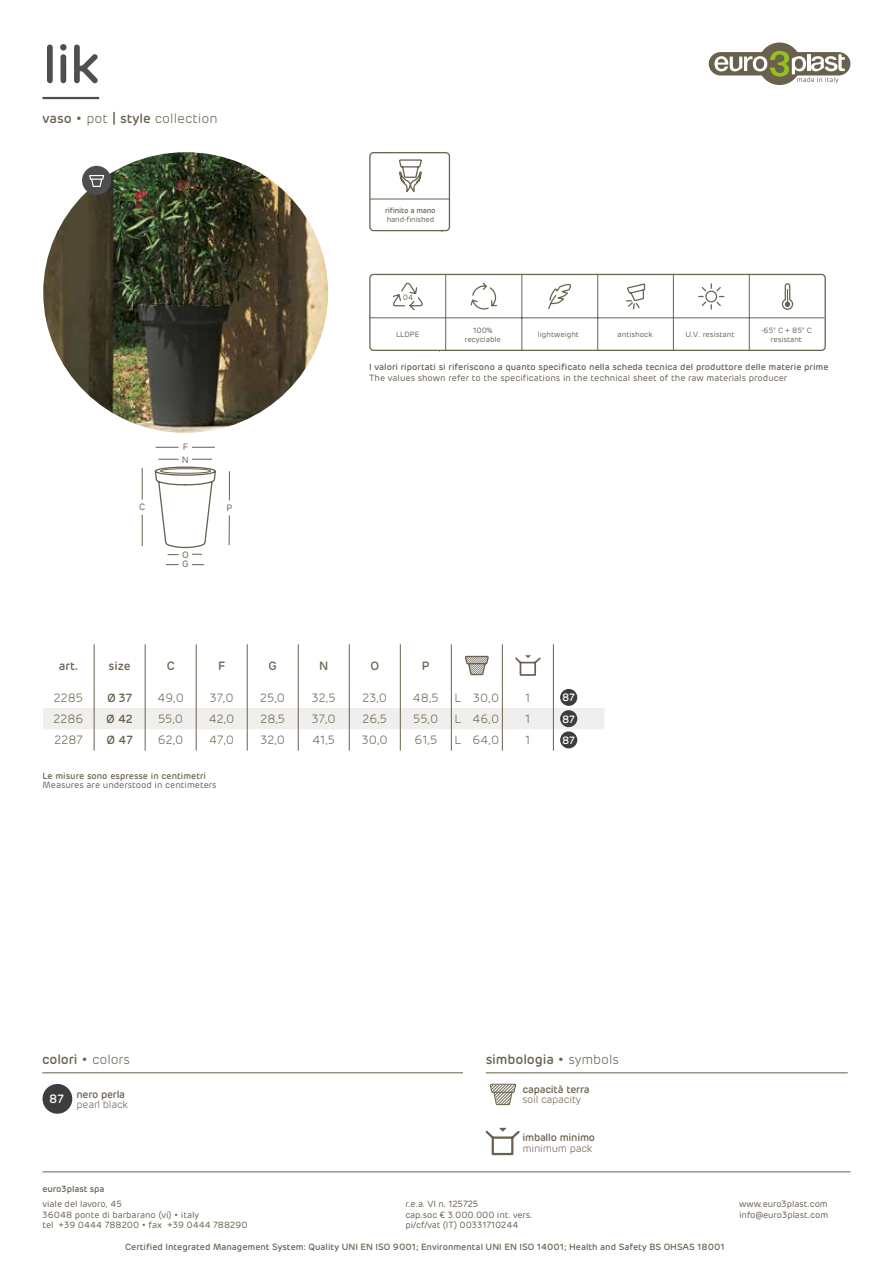
<style>
.page{position:relative;width:893px;height:1263px;background:#fff}
.page>*{position:absolute;margin:0;border:0;box-sizing:border-box;transform-origin:0 0}
.t1{font:500 54px "Rubrik";color:#504e50}
.t2{font:500 13.5px "Rubrik";letter-spacing:-.01em;color:#69614e}
.t3{font:300 13.5px "Rubrik";color:#69614e}
.t4{font:300 12px "Rubrik";color:#69614e}
.t5{font:500 12px "Rubrik";color:#69614e}
.t6{font:500 12px "Rubrik";color:#fff}
.t7{font:300 11.85px "Rubrik";color:#69614e}
.t8{font:500 11.85px "Rubrik";color:#69614e}
.t9{font:500 10.65px "Rubrik";color:#fff}
.t10{font:500 10.5px "Rubrik";letter-spacing:-.025em;color:#69614e}
.t11{font:300 10.5px "Rubrik";letter-spacing:-.025em;color:#69614e}
.t12{font:9.15px/12.3px "Rubrik";color:#69614e}
.t13{font:9px/10.5px "Rubrik";color:#69614e}
.t14{font:500 9px "Rubrik";color:#69614e}
.t15{font:7.65px/9.1px "Rubrik";letter-spacing:-.01em;color:#696453;text-align:center}
.t16{font:500 7.65px "Rubrik";letter-spacing:-.025em;color:#696453}
.s1{font-weight:500}
.s2{font-weight:300}
</style>
<div class="page">
<hr style="left:43px;top:1171px;width:807px;height:1px;background:#69614e">
<div style="left:758px;top:43px;width:43px;height:42px;background:#69614e;border-radius:50%"></div>
<div style="left:709px;top:52px;width:141px;height:23px;background:#69614e;border-radius:12px"></div>
<svg style="left:714px;top:51px;width:131px;height:32px"></svg>
<hr style="left:43px;top:97px;width:56px;height:2px;background:#504e50">
<img style="left:43px;top:152px;width:285px;height:281px">
<div style="left:82px;top:166px;width:29px;height:29px;background:#4e4e4f;border-radius:50%"></div>
<svg style="left:89px;top:175px;width:15px;height:12px"></svg>
<hr style="left:370px;top:318px;width:454px;height:1px;background:#686452">
<hr style="left:522px;top:274px;width:1px;height:76px;background:#686452">
<hr style="left:597px;top:274px;width:1px;height:77px;background:#686452">
<hr style="left:673px;top:274px;width:1px;height:76px;background:#686452">
<hr style="left:749px;top:274px;width:1px;height:76px;background:#686452">
<svg style="left:698px;top:282px;width:96px;height:28px"></svg>
<svg style="left:548px;top:283px;width:98px;height:27px"></svg>
<hr style="left:445px;top:274px;width:1px;height:77px;background:#686452">
<svg style="left:392px;top:282px;width:31px;height:29px"></svg>
<svg style="left:470px;top:282px;width:27px;height:28px"></svg>
<div style="left:369px;top:274px;width:457px;height:77px;border:1px solid #686452;border-radius:4px"></div>
<hr style="left:196px;top:644px;width:1px;height:43px;background:#69614e">
<hr style="left:247px;top:644px;width:1px;height:43px;background:#69614e">
<hr style="left:298px;top:644px;width:1px;height:43px;background:#69614e">
<hr style="left:349px;top:644px;width:1px;height:43px;background:#69614e">
<hr style="left:400px;top:644px;width:1px;height:43px;background:#69614e">
<hr style="left:553px;top:644px;width:1px;height:43px;background:#69614e">
<hr style="left:94px;top:644px;width:1px;height:43px;background:#69614e">
<hr style="left:145px;top:644px;width:1px;height:43px;background:#69614e">
<hr style="left:451px;top:644px;width:1px;height:43px;background:#69614e">
<hr style="left:502px;top:644px;width:1px;height:43px;background:#69614e">
<svg style="left:43px;top:687px;width:561px;height:63px"></svg>
<svg style="left:465px;top:656px;width:24px;height:19px"></svg>
<svg style="left:515px;top:655px;width:26px;height:21px"></svg>
<div style="left:560px;top:689px;width:17px;height:17px;background:#3d3c3f;border-radius:50%"></div>
<div style="left:560px;top:710px;width:17px;height:17px;background:#3d3c3f;border-radius:50%"></div>
<div style="left:560px;top:731px;width:17px;height:17px;background:#3d3c3f;border-radius:50%"></div>
<hr style="left:42px;top:1072px;width:421px;height:1px;background:#69614e">
<hr style="left:486px;top:1072px;width:362px;height:1px;background:#69614e">
<svg style="left:489px;top:1083px;width:27px;height:22px"></svg>
<svg style="left:485px;top:1128px;width:35px;height:28px"></svg>
<svg style="left:156px;top:447px;width:23px;height:1px"></svg>
<svg style="left:158px;top:459px;width:21px;height:1px"></svg>
<hr style="left:142px;top:468px;width:1px;height:32px;background:#69614e">
<svg style="left:229px;top:471px;width:1px;height:29px"></svg>
<svg style="left:166px;top:564px;width:13px;height:1px"></svg>
<svg style="left:192px;top:564px;width:12px;height:1px"></svg>
<svg style="left:192px;top:447px;width:23px;height:1px"></svg>
<svg style="left:192px;top:459px;width:20px;height:1px"></svg>
<hr style="left:142px;top:515px;width:1px;height:31px;background:#69614e">
<hr style="left:229px;top:515px;width:1px;height:30px;background:#69614e">
<svg style="left:154px;top:466px;width:62px;height:89px"></svg>
<div style="left:160px;top:468px;width:51px;height:6px;border:1px solid #69614e;border-radius:50%"></div>
<svg style="left:399px;top:159px;width:23px;height:34px"></svg>
<div style="left:369px;top:152px;width:81px;height:79px;border:1px solid #686452;border-radius:4px"></div>
<hr style="left:370px;top:199px;width:79px;height:1px;background:#686452">
<div style="left:43px;top:1084px;width:29px;height:30px;background:#3d3c3f;border-radius:50%"></div>
<h1 class="t1" style="left:43px;top:30px;width:58px">lik</h1>
<h2 class="t3" style="left:43px;top:110px;width:177px"><span class="s1">vaso •</span> pot <span class="s1">| style</span> collection</h2>
<p class="t12" style="left:182px;top:441px;width:9px">F<br>N</p>
<p class="t12" style="left:139px;top:501px;width:8px">C</p>
<p class="t12" style="left:226px;top:501px;width:7px">P</p>
<p class="t12" style="left:182px;top:549px;width:8px;line-height:9.9px">O<br>G</p>
<p class="t16" style="left:385px;top:205px;width:52px">rifinito a mano</p>
<p class="t15" style="left:387px;top:215px;width:49px">hand-finished</p>
<p class="t15" style="left:403px;top:293px;width:12px">04</p>
<p class="t15" style="left:761px;top:325px;width:52px">-65° C + 85° C</p>
<p class="t14" style="left:369px;top:361px;width:461px">I valori riportati si riferiscono a quanto specificato nella scheda tecnica del produttore delle materie prime</p>
<p class="t13" style="left:369px;top:372px;width:420px">The values shown refer to the specifications in the technical sheet of the raw materials producer</p>
<p class="t15" style="left:464px;top:325px;width:38px">100% recyclable</p>
<p class="t15" style="left:685px;top:330px;width:51px">U.V. resistant</p>
<p class="t15" style="left:396px;top:330px;width:25px">LLDPE</p>
<p class="t15" style="left:538px;top:330px;width:43px">lightweight</p>
<p class="t15" style="left:618px;top:330px;width:36px">antishock</p>
<p class="t15" style="left:771px;top:335px;width:33px">resistant</p>
<h3 class="t5" style="left:59px;top:658px;width:21px">art.</h3>
<h3 class="t5" style="left:109px;top:658px;width:24px">size</h3>
<h3 class="t5" style="left:167px;top:658px;width:9px">C</h3>
<h3 class="t5" style="left:218px;top:658px;width:9px">F</h3>
<h3 class="t5" style="left:269px;top:658px;width:10px">G</h3>
<h3 class="t5" style="left:319px;top:658px;width:11px">N</h3>
<h3 class="t5" style="left:370px;top:658px;width:10px">O</h3>
<h3 class="t5" style="left:422px;top:658px;width:9px">P</h3>
<h3 class="t4" style="left:54px;top:690px;width:31px">2285</h3>
<h3 class="t8" style="left:107px;top:690px;width:27px">Ø 37</h3>
<h3 class="t4" style="left:157px;top:690px;width:28px">49,0</h3>
<h3 class="t4" style="left:210px;top:690px;width:25px">37,0</h3>
<h3 class="t4" style="left:260px;top:690px;width:26px">25,0</h3>
<h3 class="t4" style="left:312px;top:690px;width:25px">32,5</h3>
<h3 class="t4" style="left:362px;top:690px;width:26px">23,0</h3>
<h3 class="t4" style="left:413px;top:690px;width:27px">48,5</h3>
<h3 class="t7" style="left:454px;top:690px;width:46px">L 30,0</h3>
<h3 class="t4" style="left:525px;top:690px;width:7px">1</h3>
<p class="t9" style="left:562px;top:691px;width:14px">87</p>
<h3 class="t4" style="left:54px;top:711px;width:31px">2286</h3>
<h3 class="t8" style="left:106px;top:711px;width:28px">Ø 42</h3>
<h3 class="t4" style="left:158px;top:711px;width:27px">55,0</h3>
<h3 class="t4" style="left:209px;top:711px;width:27px">42,0</h3>
<h3 class="t4" style="left:260px;top:711px;width:26px">28,5</h3>
<h3 class="t4" style="left:312px;top:711px;width:25px">37,0</h3>
<h3 class="t4" style="left:362px;top:711px;width:26px">26,5</h3>
<h3 class="t4" style="left:413px;top:711px;width:27px">55,0</h3>
<h3 class="t7" style="left:454px;top:711px;width:46px">L 46,0</h3>
<h3 class="t4" style="left:525px;top:711px;width:7px">1</h3>
<p class="t9" style="left:562px;top:712px;width:14px">87</p>
<h3 class="t4" style="left:54px;top:732px;width:30px">2287</h3>
<h3 class="t8" style="left:107px;top:733px;width:28px">Ø 47</h3>
<h3 class="t4" style="left:158px;top:732px;width:27px">62,0</h3>
<h3 class="t4" style="left:209px;top:732px;width:26px">47,0</h3>
<h3 class="t4" style="left:260px;top:732px;width:26px">32,0</h3>
<h3 class="t4" style="left:312px;top:732px;width:24px">41,5</h3>
<h3 class="t4" style="left:362px;top:732px;width:28px">30,0</h3>
<h3 class="t4" style="left:414px;top:732px;width:24px">61,5</h3>
<h3 class="t7" style="left:454px;top:733px;width:46px">L 64,0</h3>
<h3 class="t4" style="left:525px;top:732px;width:7px">1</h3>
<p class="t9" style="left:562px;top:733px;width:14px">87</p>
<p class="t14" style="left:43px;top:770px;width:165px">Le misure sono espresse in centimetri</p>
<p class="t13" style="left:43px;top:779px;width:176px">Measures are understood in centimeters</p>
<h2 class="t2" style="left:42px;top:1051px;width:89px">colori • <span class="s2">colors</span></h2>
<h3 class="t6" style="left:49px;top:1091px;width:16px">87</h3>
<p class="t10" style="left:77px;top:1087px;width:50px">nero perla</p>
<p class="t11" style="left:77px;top:1098px;width:53px">pearl black</p>
<h2 class="t2" style="left:486px;top:1051px;width:135px">simbologia • <span class="s2">symbols</span></h2>
<p class="t10" style="left:522px;top:1082px;width:69px">capacità terra</p>
<p class="t11" style="left:522px;top:1093px;width:60px">soil capacity</p>
<p class="t10" style="left:522px;top:1131px;width:74px">imballo minimo</p>
<p class="t11" style="left:522px;top:1141px;width:71px">minimum pack</p>
<p class="t14" style="left:43px;top:1183px;width:64px">euro3plast spa</p>
<p class="t13" style="left:43px;top:1199px;width:207px">viale del lavoro, 45<br>36048 ponte di barbarano (vi) • italy<br>tel +39 0444 788200 • fax +39 0444 788290</p>
<p class="t13" style="left:405px;top:1199px;width:129px">r.e.a. VI n. 125725<br>cap.soc € 3.000.000 int. vers. pi/cf/vat (IT) 00331710244</p>
<p class="t13" style="left:739px;top:1199px;width:91px">www.euro3plast.com info@euro3plast.com</p>
<p class="t14" style="left:125px;top:1241px;width:601px">Certified Integrated Management System: Quality UNI EN ISO 9001; Environmental UNI EN ISO 14001; Health and Safety BS OHSAS 18001</p>
</div>
